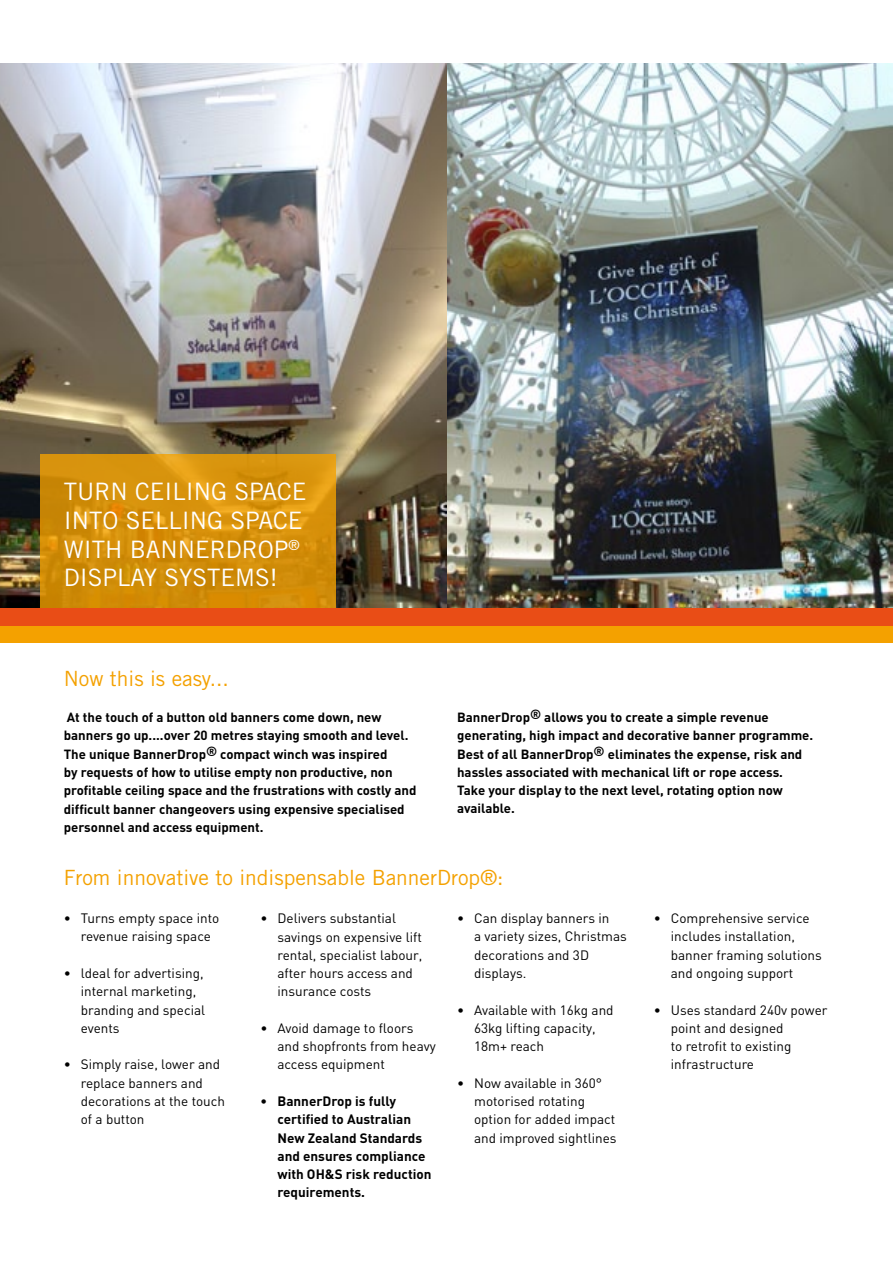
<style>
.page{position:relative;width:893px;height:1263px;background:#fff}
.page>*{position:absolute;margin:0;border:0;box-sizing:border-box;transform-origin:0 0}
.t1{font:24px/28.8px "Trade Gothic";color:#fff}
.t2{font:21px "Trade Gothic";color:#f4a100}
.t3{font:13.5px/18.3px "DIN";color:#000}
.t4{font:700 13.5px/18.3px "DIN";color:#000}
.t5{font:700 13.2px/18.3px "DIN";color:#000}
</style>
<div class="page">
<img style="left:0;top:64px;width:893px;height:544px">
<div style="left:0;top:625px;width:893px;height:17px;background:#f4a100"></div>
<div style="left:0;top:608px;width:893px;height:17px;background:#e94d16"></div>
<svg style="left:41px;top:454px;width:295px;height:154px;background:#d5900a"></svg>
<h1 class="t1" style="left:64px;top:477px;width:244px">TURN CEILING SPACE<br>INTO SELLING SPACE<br>WITH BANNERDROP<sup>®<br></sup>DISPLAY SYSTEMS!</h1>
<h2 class="t2" style="left:64px;top:665px;width:167px">Now this is easy...</h2>
<p class="t5" style="left:64px;top:707px;width:354px">At the touch of a button old banners come down, new banners go up....over 20 metres staying smooth and level.<br>The unique BannerDrop® compact winch was inspired<br>by requests of how to utilise empty non productive, non profitable ceiling space and the frustrations with costly and difficult banner changeovers using expensive specialised personnel and access equipment.</p>
<p class="t5" style="left:457px;top:707px;width:358px">BannerDrop® allows you to create a simple revenue generating, high impact and decorative banner programme.<br>Best of all BannerDrop® eliminates the expense, risk and hassles associated with mechanical lift or rope access.<br>Take your display to the next level, rotating option now available.</p>
<h2 class="t2" style="left:64px;top:865px;width:441px">From innovative to indispensable BannerDrop®:</h2>
<p class="t3" style="left:81px;top:909px;width:140px;text-indent:-17px">• Turns empty space into revenue raising space</p>
<p class="t3" style="left:81px;top:964px;width:126px;text-indent:-17px">• ldeal for advertising, internal marketing, branding and special events</p>
<p class="t3" style="left:81px;top:1055px;width:146px;text-indent:-17px">• Simply raise, lower and replace banners and decorations at the touch of a button</p>
<p class="t3" style="left:277px;top:909px;width:147px;text-indent:-17px">• Delivers substantial savings on expensive lift rental, specialist labour, after hours access and insurance costs</p>
<p class="t3" style="left:277px;top:1019px;width:160px;text-indent:-17px">• Avoid damage to floors and shopfronts from heavy access equipment</p>
<p class="t4" style="left:277px;top:1091px;width:156px;text-indent:-17px">• BannerDrop is fully certified to Australian<br>New Zealand Standards and ensures compliance with OH&amp;S risk reduction requirements.</p>
<p class="t3" style="left:474px;top:909px;width:154px;text-indent:-17px">• Can display banners in<br>a variety sizes, Christmas decorations and 3D displays.</p>
<p class="t3" style="left:474px;top:1000px;width:141px;text-indent:-17px">• Available with 16kg and<br>63kg lifting capacity,<br>18m+ reach</p>
<p class="t3" style="left:474px;top:1073px;width:144px;text-indent:-17px">• Now available in 360° motorised rotating option for added impact and improved sightlines</p>
<p class="t3" style="left:671px;top:909px;width:153px;text-indent:-17px">• Comprehensive service includes installation, banner framing solutions and ongoing support</p>
<p class="t3" style="left:671px;top:1000px;width:158px;text-indent:-17px">• Uses standard 240v power point and designed<br>to retrofit to existing infrastructure</p>
</div>
